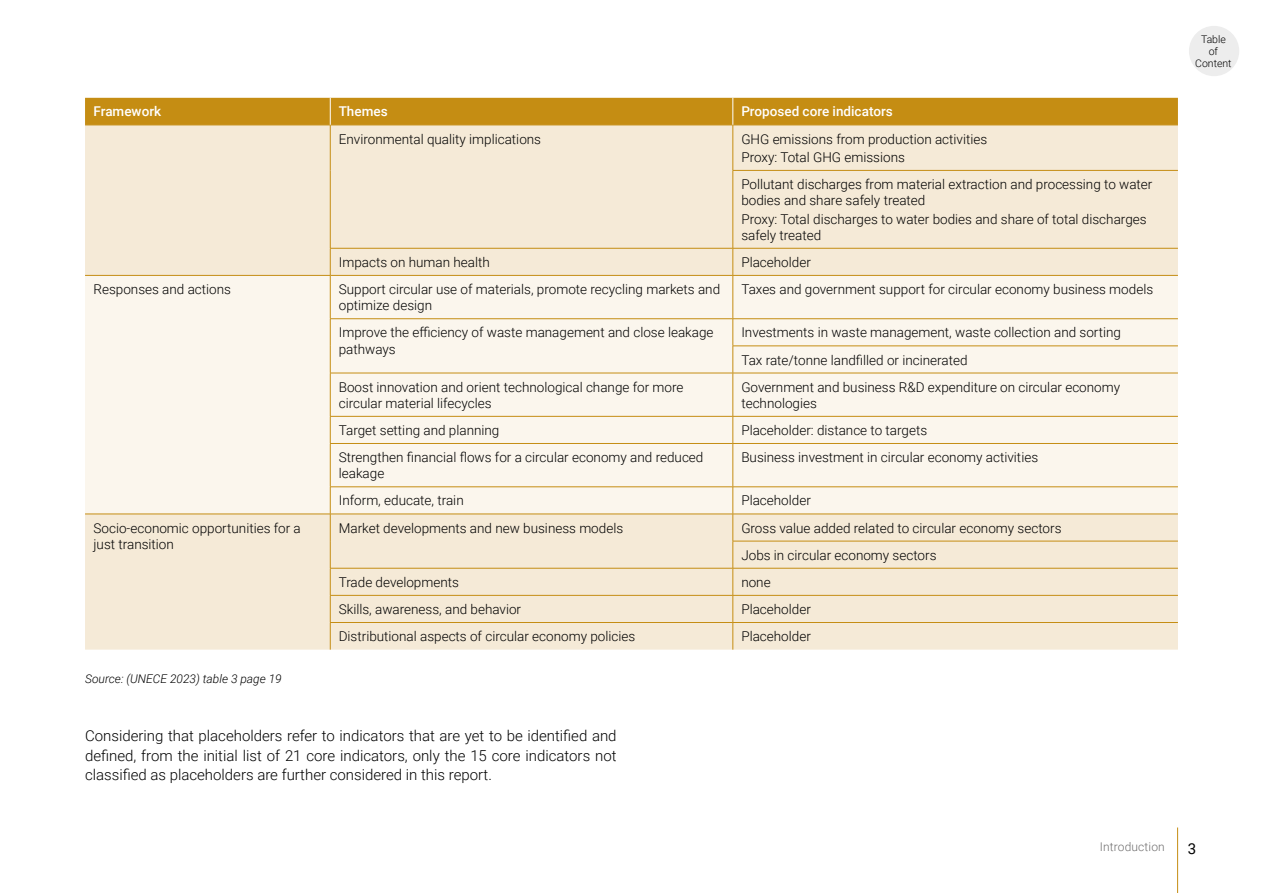
<style>
.page{position:relative;width:1263px;height:893px;background:#fff}
.page>*{position:absolute;margin:0;border:0;box-sizing:border-box;transform-origin:0 0}
.t1{font:300 15px/19.5px "Roboto";color:#000;text-align:justify}
.t2{font:15px "Roboto";color:#000}
.t3{font:300 13.5px/16.2px "Roboto";color:#000}
.t4{font:500 13.5px "Roboto";color:#fff}
.t5{font:italic 300 12px "Roboto";color:#000}
.t6{font:300 12px "Roboto";letter-spacing:.01em;color:#706f6f}
.t7{font:300 10.5px/12px "Roboto";color:#000;text-align:center}
</style>
<div class="page">
<hr style="left:1177px;top:827px;width:1px;height:66px;background:#c58d13">
<div style="left:85px;top:126px;width:1093px;height:524px;background:#f5ead7"></div>
<div style="left:85px;top:276px;width:1093px;height:238px;background:#fbf6ed"></div>
<hr style="left:85px;top:125px;width:245px;height:1px;background:#c58d13">
<hr style="left:330px;top:125px;width:403px;height:1px;background:#c58d13">
<hr style="left:733px;top:125px;width:445px;height:1px;background:#c58d13">
<hr style="left:330px;top:125px;width:1px;height:45px;background:#c58d13">
<hr style="left:330px;top:170px;width:1px;height:78px;background:#c58d13">
<hr style="left:733px;top:125px;width:1px;height:45px;background:#c58d13">
<hr style="left:733px;top:170px;width:445px;height:1px;background:#c58d13">
<hr style="left:733px;top:171px;width:1px;height:77px;background:#c58d13">
<hr style="left:330px;top:248px;width:403px;height:1px;background:#c58d13">
<svg style="left:330px;top:248px;width:1px;height:27px"></svg>
<hr style="left:733px;top:248px;width:445px;height:1px;background:#c58d13">
<svg style="left:733px;top:248px;width:1px;height:27px"></svg>
<hr style="left:85px;top:275px;width:245px;height:1px;background:#c58d13">
<hr style="left:330px;top:275px;width:403px;height:1px;background:#c58d13">
<hr style="left:330px;top:276px;width:1px;height:43px;background:#c58d13">
<hr style="left:733px;top:275px;width:445px;height:1px;background:#c58d13">
<hr style="left:733px;top:276px;width:1px;height:43px;background:#c58d13">
<hr style="left:330px;top:318px;width:403px;height:1px;background:#c58d13">
<svg style="left:330px;top:319px;width:1px;height:54px"></svg>
<hr style="left:733px;top:318px;width:445px;height:1px;background:#c58d13">
<hr style="left:733px;top:346px;width:445px;height:1px;background:#c58d13">
<svg style="left:733px;top:319px;width:1px;height:54px"></svg>
<hr style="left:330px;top:373px;width:403px;height:1px;background:#c58d13">
<hr style="left:330px;top:373px;width:1px;height:43px;background:#c58d13">
<hr style="left:733px;top:373px;width:445px;height:1px;background:#c58d13">
<hr style="left:733px;top:373px;width:1px;height:43px;background:#c58d13">
<hr style="left:330px;top:416px;width:403px;height:1px;background:#c58d13">
<svg style="left:330px;top:416px;width:1px;height:27px"></svg>
<hr style="left:733px;top:416px;width:445px;height:1px;background:#c58d13">
<svg style="left:733px;top:416px;width:1px;height:27px"></svg>
<hr style="left:330px;top:443px;width:403px;height:1px;background:#c58d13">
<hr style="left:330px;top:444px;width:1px;height:43px;background:#c58d13">
<hr style="left:733px;top:443px;width:445px;height:1px;background:#c58d13">
<hr style="left:733px;top:444px;width:1px;height:43px;background:#c58d13">
<hr style="left:330px;top:487px;width:403px;height:1px;background:#c58d13">
<hr style="left:733px;top:487px;width:445px;height:1px;background:#c58d13">
<hr style="left:85px;top:514px;width:245px;height:1px;background:#c58d13">
<hr style="left:330px;top:514px;width:403px;height:1px;background:#c58d13">
<hr style="left:733px;top:514px;width:445px;height:1px;background:#c58d13">
<hr style="left:733px;top:541px;width:445px;height:1px;background:#c58d13">
<hr style="left:330px;top:568px;width:403px;height:1px;background:#c58d13">
<hr style="left:733px;top:568px;width:445px;height:1px;background:#c58d13">
<hr style="left:330px;top:595px;width:403px;height:1px;background:#c58d13">
<hr style="left:733px;top:595px;width:445px;height:1px;background:#c58d13">
<hr style="left:330px;top:622px;width:403px;height:1px;background:#c58d13">
<svg style="left:330px;top:487px;width:1px;height:163px"></svg>
<hr style="left:733px;top:622px;width:445px;height:1px;background:#c58d13">
<svg style="left:733px;top:487px;width:1px;height:163px"></svg>
<div style="left:85px;top:98px;width:1093px;height:27px;background:#c58d13"></div>
<div style="left:1189px;top:26px;width:50px;height:50px;background:#ededed;border-radius:50%"></div>
<p class="t4" style="left:94px;top:102px;width:69px">Framework</p>
<p class="t4" style="left:339px;top:102px;width:50px">Themes</p>
<p class="t4" style="left:741px;top:102px;width:153px">Proposed core indicators</p>
<p class="t3" style="left:339px;top:130px;width:204px">Environmental quality implications</p>
<p class="t3" style="left:741px;top:129px;width:247px;line-height:18.3px">GHG emissions from production activities<br>Proxy: Total GHG emissions</p>
<p class="t3" style="left:741px;top:176px;width:413px">Pollutant discharges from material extraction and processing to water bodies and share safely treated</p>
<p class="t3" style="left:741px;top:210px;width:407px">Proxy: Total discharges to water bodies and share of total discharges safely treated</p>
<p class="t3" style="left:339px;top:253px;width:153px">Impacts on human health</p>
<p class="t3" style="left:741px;top:253px;width:71px">Placeholder</p>
<p class="t3" style="left:94px;top:281px;width:139px">Responses and actions</p>
<p class="t3" style="left:339px;top:281px;width:383px">Support circular use of materials, promote recycling markets and optimize design</p>
<p class="t3" style="left:741px;top:281px;width:413px">Taxes and government support for circular economy business models</p>
<p class="t3" style="left:339px;top:324px;width:376px">Improve the efficiency of waste management and close leakage pathways</p>
<p class="t3" style="left:741px;top:318px;width:381px;line-height:27.2px">Investments in waste management, waste collection and sorting<br>Tax rate/tonne landfilled or incinerated</p>
<p class="t3" style="left:339px;top:378px;width:346px">Boost innovation and orient technological change for more circular material lifecycles</p>
<p class="t3" style="left:741px;top:378px;width:380px">Government and business R&amp;D expenditure on circular economy technologies</p>
<p class="t3" style="left:339px;top:422px;width:162px">Target setting and planning</p>
<p class="t3" style="left:741px;top:422px;width:187px">Placeholder: distance to targets</p>
<p class="t3" style="left:339px;top:449px;width:366px">Strengthen financial flows for a circular economy and reduced leakage</p>
<p class="t3" style="left:741px;top:449px;width:298px">Business investment in circular economy activities</p>
<p class="t3" style="left:339px;top:492px;width:126px">Inform, educate, train</p>
<p class="t3" style="left:741px;top:492px;width:71px">Placeholder</p>
<p class="t3" style="left:94px;top:519px;width:209px">Socio-economic opportunities for a just transition</p>
<p class="t3" style="left:339px;top:519px;width:286px">Market developments and new business models</p>
<p class="t3" style="left:741px;top:514px;width:322px;line-height:27.2px">Gross value added related to circular economy sectors<br>Jobs in circular economy sectors</p>
<p class="t3" style="left:339px;top:573px;width:122px">Trade developments</p>
<p class="t3" style="left:741px;top:573px;width:31px">none</p>
<p class="t3" style="left:339px;top:601px;width:184px">Skills, awareness, and behavior</p>
<p class="t3" style="left:741px;top:601px;width:71px">Placeholder</p>
<p class="t3" style="left:339px;top:628px;width:298px">Distributional aspects of circular economy policies</p>
<p class="t3" style="left:741px;top:628px;width:71px">Placeholder</p>
<p class="t5" style="left:85px;top:670px;width:198px">Source: (UNECE 2023) table 3 page 19</p>
<p class="t1" style="left:85px;top:726px;width:533px">Considering that placeholders refer to indicators that are yet to be identified and defined, from the initial list of 21 core indicators, only the 15 core indicators not classified as placeholders are further considered in this report.</p>
<p class="t7" style="left:1195px;top:33px;width:38px">Table of<br>Content</p>
<p class="t6" style="left:1100px;top:838px;width:66px">Introduction</p>
<p class="t2" style="left:1188px;top:838px;width:10px">3</p>
</div>
